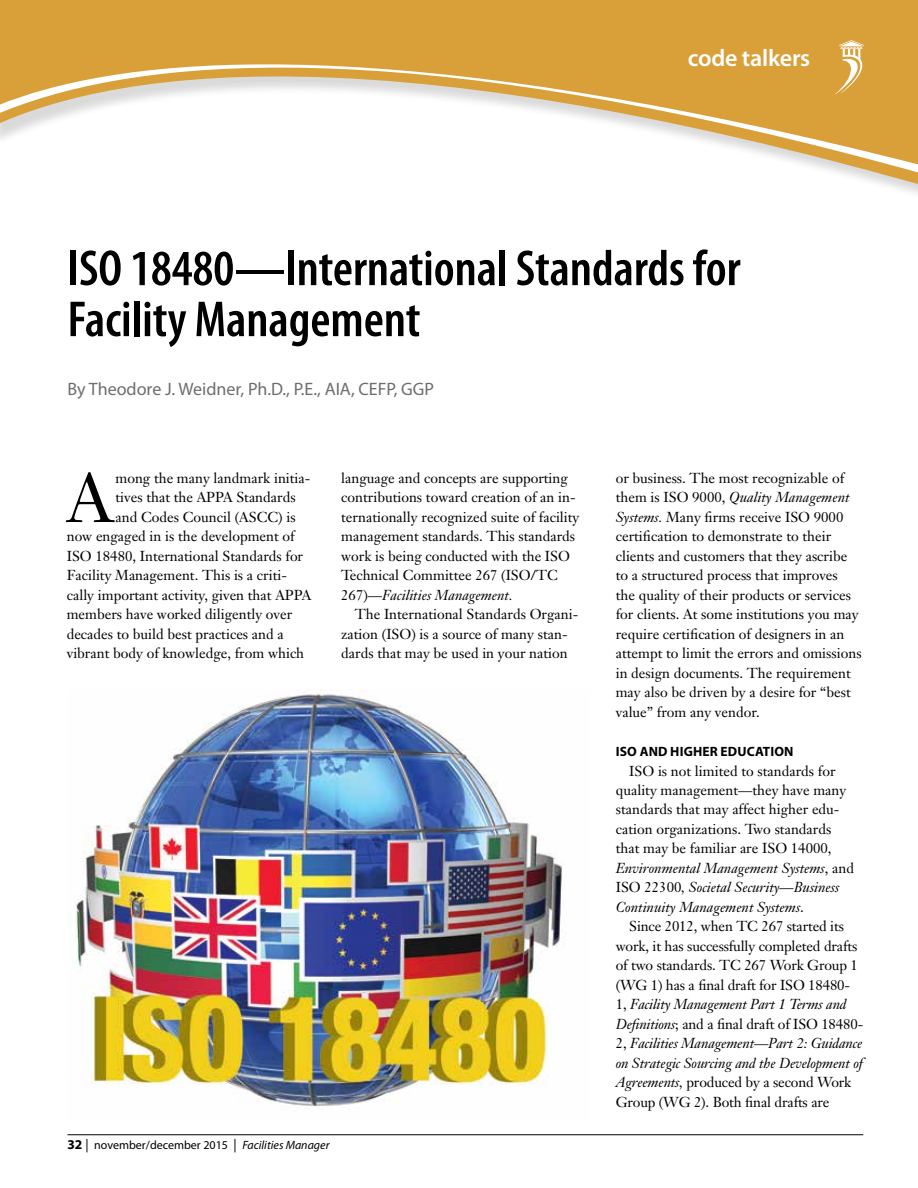
<style>
.page{position:relative;width:918px;height:1188px;background:#fff}
.page>*{position:absolute;margin:0;border:0;box-sizing:border-box;transform-origin:0 0}
.t1{font:69px "Janson Text";color:#000}
.t2{font:600 condensed 51px/51px "Myriad Pro";color:#000}
.t3{font:600 24px "Myriad Pro";letter-spacing:-.01em;color:#fff}
.t4{font:18px "Myriad Pro";color:#6d6e71}
.t5{font:14.25px/19.5px "Janson Text";color:#000}
.t6{font:700 13.5px "Myriad Pro";letter-spacing:.01em;color:#000}
.t7{font:12px "Myriad Pro";color:#000}
.s1{font-style:italic}
.s2{font-weight:700;font-size:13.5px}
.s3{font-size:13.5px}
</style>
<div class="page">
<hr style="left:68px;top:1134px;width:795px;height:1px;background:#000">
<svg style="left:0;top:0;width:918px;height:194px;fill:#d99f38"></svg>
<img style="left:75px;top:689px;width:488px;height:420px">
<h3 class="t3" style="left:688px;top:45px;width:124px">code talkers</h3>
<h2 class="t2" style="left:68px;top:244px;width:675px">ISO 18480—International Standards for<br>Facility Management</h2>
<p class="t4" style="left:68px;top:379px;width:368px">By Theodore J. Weidner, Ph.D., P.E., AIA, CEFP, GGP</p>
<h1 class="t1" style="left:67px;top:454px;width:47px">A</h1>
<p class="t5" style="left:115px;top:468px;width:196px">mong the many landmark initia-</p>
<p class="t5" style="left:115px;top:488px;width:182px">tives that the APPA Standards</p>
<p class="t5" style="left:115px;top:507px;width:182px">and Codes Council (ASCC) is</p>
<p class="t5" style="left:67px;top:527px;width:230px">now engaged in is the development of</p>
<p class="t5" style="left:67px;top:546px;width:238px">ISO 18480, International Standards for</p>
<p class="t5" style="left:67px;top:566px;width:222px">Facility Management. This is a criti-</p>
<p class="t5" style="left:67px;top:585px;width:246px">cally important activity, given that APPA</p>
<p class="t5" style="left:67px;top:605px;width:227px">members have worked diligently over</p>
<p class="t5" style="left:67px;top:624px;width:219px">decades to build best practices and a</p>
<p class="t5" style="left:67px;top:644px;width:239px">vibrant body of knowledge, from which</p>
<p class="t5" style="left:341px;top:468px;width:240px">language and concepts are supporting contributions toward creation of an in&shy;ternationally recognized suite of facility management standards. This standards work is being conducted with the ISO Technical Committee 267 (ISO/TC 267)—<span class="s1">Facilities Management.</span></p>
<p class="t5" style="left:341px;top:605px;width:239px;text-indent:13px">The International Standards Organi&shy;zation (ISO) is a source of many stan&shy;dards that may be used in your nation</p>
<p class="t7" style="left:68px;top:1138px;width:264px"><span class="s2">32</span> <span class="s3">|</span> november/december 2015 <span class="s3">|</span> <span class="s1">Facilities Manager</span></p>
<p class="t5" style="left:616px;top:468px;width:247px">or business. The most recognizable of them is ISO 9000, <span class="s1">Quality Management Systems.</span> Many firms receive ISO 9000 certification to demonstrate to their clients and customers that they ascribe to a structured process that improves<br>the quality of their products or services for clients. At some institutions you may require certification of designers in an attempt to limit the errors and omissions in design documents. The requirement may also be driven by a desire for “best value” from any vendor.</p>
<p class="t6" style="left:616px;top:743px;width:179px">ISO AND HIGHER EDUCATION</p>
<p class="t5" style="left:616px;top:761px;width:240px;text-indent:13px">ISO is not limited to standards for quality management—they have many standards that may affect higher edu&shy;cation organizations. Two standards that may be familiar are ISO 14000, <span class="s1">Environmental Management Systems</span>, and ISO 22300<span class="s1">, Societal Security</span>—<span class="s1">Business Continuity Management Systems</span>.</p>
<p class="t5" style="left:616px;top:917px;width:249px;text-indent:13px">Since 2012, when TC 267 started its work, it has successfully completed drafts of two standards. TC 267 Work Group 1 (WG 1) has a final draft for ISO 18480- 1, <span class="s1">Facility Management Part 1 Terms and Definitions</span>; and a final draft of ISO 18480- 2, <span class="s1">Facilities Management—Part 2: Guidance on Strategic Sourcing and the Development of Agreements,</span> produced by a second Work Group (WG 2). Both final drafts are</p>
</div>
